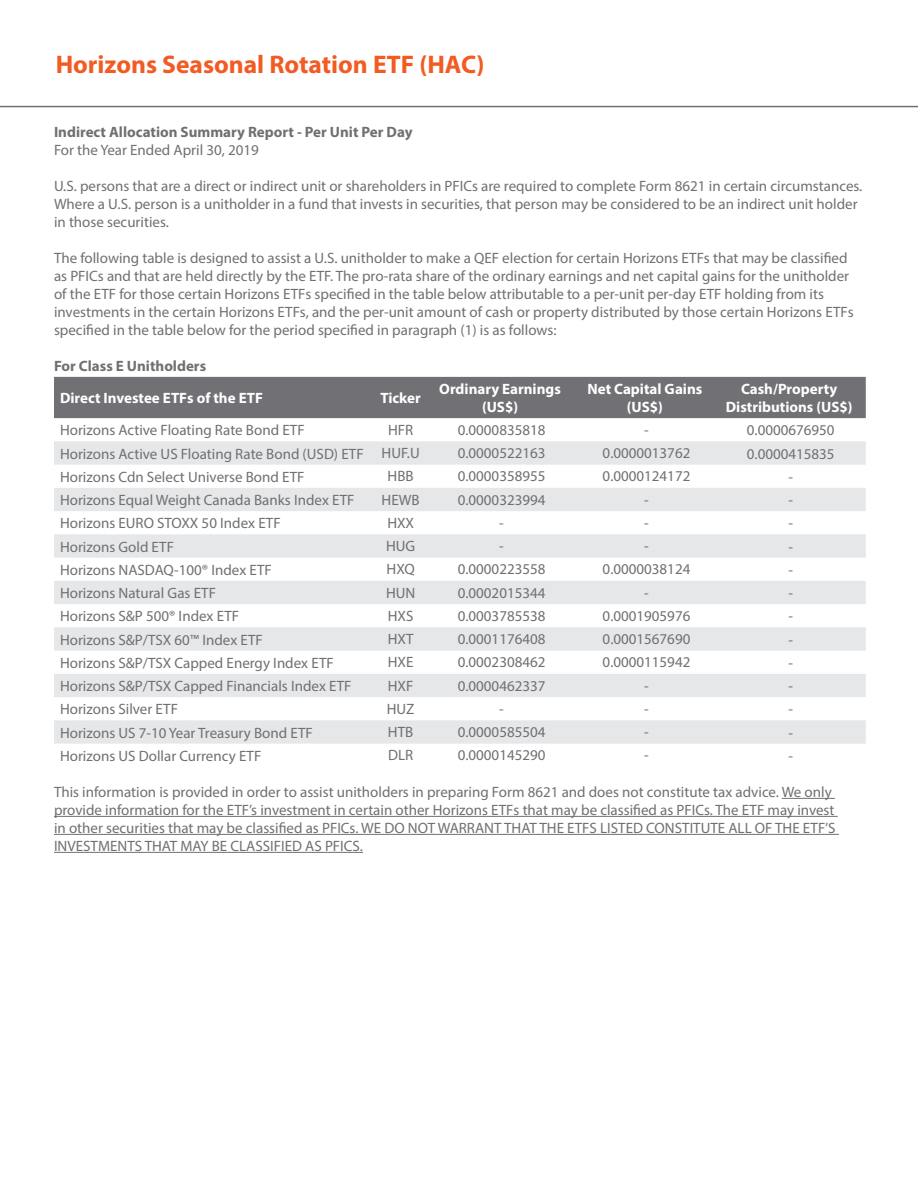
<style>
.page{position:relative;width:918px;height:1188px;background:#fff}
.page>*{position:absolute;margin:0;border:0;box-sizing:border-box;transform-origin:0 0}
.Heading2{font:700 25.5px "Myriad Pro";color:#f25b21}
.t1{font:15px/18px "Myriad Pro";color:#707073}
.t2{font:700 15px/18px "Myriad Pro";color:#fff;text-align:center}
.t3{font:700 15px "Myriad Pro";color:#707073}
</style>
<div class="page">
<hr style="left:0;top:106px;width:918px;height:1px;background:#717074">
<hr style="left:782px;top:798px;width:53px;height:1px;background:#707073">
<hr style="left:54px;top:816px;width:784px;height:1px;background:#707073">
<hr style="left:54px;top:834px;width:785px;height:1px;background:#707073">
<hr style="left:54px;top:852px;width:309px;height:1px;background:#707073">
<div style="left:54px;top:377px;width:812px;height:41px;background:#717074"></div>
<svg style="left:54px;top:441px;width:812px;height:303px;fill:#e6e7e9"></svg>
<p class="Heading2" style="left:56px;top:47px;width:430px">Horizons Seasonal Rotation ETF (HAC)</p>
<p class="t3" style="left:54px;top:122px;width:360px">Indirect Allocation Summary Report - Per Unit Per Day</p>
<p class="t1" style="left:54px;top:141px;width:206px">For the Year Ended April 30, 2019</p>
<p class="t1" style="left:54px;top:177px;width:810px">U.S. persons that are a direct or indirect unit or shareholders in PFICs are required to complete Form 8621 in certain circumstances.<br>Where a U.S. person is a unitholder in a fund that invests in securities, that person may be considered to be an indirect unit holder in those securities.</p>
<p class="t1" style="left:54px;top:249px;width:801px">The following table is designed to assist a U.S. unitholder to make a QEF election for certain Horizons ETFs that may be classified as PFICs and that are held directly by the ETF. The pro-rata share of the ordinary earnings and net capital gains for the unitholder of the ETF for those certain Horizons ETFs specified in the table below attributable to a per-unit per-day ETF holding from its investments in the certain Horizons ETFs, and the per-unit amount of cash or property distributed by those certain Horizons ETFs specified in the table below for the period specified in paragraph (1) is as follows:</p>
<p class="t3" style="left:54px;top:356px;width:154px">For Class E Unitholders</p>
<p class="t2" style="left:60px;top:389px;width:204px">Direct Investee ETFs of the ETF</p>
<p class="t2" style="left:381px;top:389px;width:42px">Ticker</p>
<p class="t2" style="left:439px;top:380px;width:123px">Ordinary Earnings (US$)</p>
<p class="t2" style="left:588px;top:380px;width:116px">Net Capital Gains (US$)</p>
<p class="t2" style="left:726px;top:380px;width:128px">Cash/Property<br>Distributions (US$)</p>
<p class="t1" style="left:60px;top:421px;width:246px">Horizons Active Floating Rate Bond ETF</p>
<p class="t1" style="left:388px;top:421px;width:27px">HFR</p>
<p class="t1" style="left:458px;top:421px;width:89px">0.0000835818</p>
<p class="t1" style="left:644px;top:421px;width:6px">-</p>
<p class="t1" style="left:747px;top:421px;width:89px">0.0000676950</p>
<p class="t1" style="left:60px;top:444px;width:305px">Horizons Active US Floating Rate Bond (USD) ETF</p>
<p class="t1" style="left:382px;top:444px;width:40px">HUF.U</p>
<p class="t1" style="left:458px;top:444px;width:89px">0.0000522163</p>
<p class="t1" style="left:603px;top:444px;width:89px">0.0000013762</p>
<p class="t1" style="left:747px;top:444px;width:89px">0.0000415835</p>
<p class="t1" style="left:60px;top:468px;width:246px">Horizons Cdn Select Universe Bond ETF</p>
<p class="t1" style="left:388px;top:467px;width:28px">HBB</p>
<p class="t1" style="left:458px;top:467px;width:89px">0.0000358955</p>
<p class="t1" style="left:603px;top:467px;width:89px">0.0000124172</p>
<p class="t1" style="left:788px;top:468px;width:6px">-</p>
<p class="t1" style="left:60px;top:491px;width:296px">Horizons Equal Weight Canada Banks Index ETF</p>
<p class="t1" style="left:382px;top:490px;width:40px">HEWB</p>
<p class="t1" style="left:458px;top:490px;width:89px">0.0000323994</p>
<p class="t1" style="left:644px;top:490px;width:6px">-</p>
<p class="t1" style="left:788px;top:491px;width:6px">-</p>
<p class="t1" style="left:60px;top:514px;width:222px">Horizons EURO STOXX 50 Index ETF</p>
<p class="t1" style="left:387px;top:514px;width:28px">HXX</p>
<p class="t1" style="left:499px;top:514px;width:6px">-</p>
<p class="t1" style="left:644px;top:514px;width:6px">-</p>
<p class="t1" style="left:60px;top:537px;width:116px">Horizons Gold ETF</p>
<p class="t1" style="left:386px;top:537px;width:31px">HUG</p>
<p class="t1" style="left:499px;top:537px;width:6px">-</p>
<p class="t1" style="left:644px;top:537px;width:6px">-</p>
<p class="t1" style="left:788px;top:514px;width:6px">-</p>
<p class="t1" style="left:788px;top:537px;width:6px">-</p>
<p class="t1" style="left:60px;top:561px;width:213px">Horizons NASDAQ-100® Index ETF</p>
<p class="t1" style="left:387px;top:560px;width:30px">HXQ</p>
<p class="t1" style="left:458px;top:560px;width:89px">0.0000223558</p>
<p class="t1" style="left:603px;top:560px;width:89px">0.0000038124</p>
<p class="t1" style="left:788px;top:561px;width:6px">-</p>
<p class="t1" style="left:60px;top:584px;width:158px">Horizons Natural Gas ETF</p>
<p class="t1" style="left:386px;top:583px;width:31px">HUN</p>
<p class="t1" style="left:458px;top:583px;width:89px">0.0002015344</p>
<p class="t1" style="left:644px;top:583px;width:6px">-</p>
<p class="t1" style="left:788px;top:584px;width:6px">-</p>
<p class="t1" style="left:60px;top:607px;width:181px">Horizons S&amp;P 500® Index ETF</p>
<p class="t1" style="left:388px;top:607px;width:27px">HXS</p>
<p class="t1" style="left:458px;top:607px;width:89px">0.0003785538</p>
<p class="t1" style="left:603px;top:607px;width:89px">0.0001905976</p>
<p class="t1" style="left:788px;top:607px;width:6px">-</p>
<p class="t1" style="left:60px;top:630px;width:204px">Horizons S&amp;P/TSX 60™ Index ETF</p>
<p class="t1" style="left:388px;top:630px;width:27px">HXT</p>
<p class="t1" style="left:458px;top:630px;width:89px">0.0001176408</p>
<p class="t1" style="left:603px;top:630px;width:89px">0.0001567690</p>
<p class="t1" style="left:788px;top:630px;width:6px">-</p>
<p class="t1" style="left:60px;top:654px;width:275px">Horizons S&amp;P/TSX Capped Energy Index ETF</p>
<p class="t1" style="left:388px;top:653px;width:27px">HXE</p>
<p class="t1" style="left:458px;top:653px;width:89px">0.0002308462</p>
<p class="t1" style="left:603px;top:653px;width:89px">0.0000115942</p>
<p class="t1" style="left:788px;top:654px;width:6px">-</p>
<p class="t1" style="left:60px;top:677px;width:293px">Horizons S&amp;P/TSX Capped Financials Index ETF</p>
<p class="t1" style="left:388px;top:676px;width:27px">HXF</p>
<p class="t1" style="left:458px;top:676px;width:89px">0.0000462337</p>
<p class="t1" style="left:644px;top:676px;width:6px">-</p>
<p class="t1" style="left:788px;top:677px;width:6px">-</p>
<p class="t1" style="left:60px;top:700px;width:119px">Horizons Silver ETF</p>
<p class="t1" style="left:387px;top:700px;width:29px">HUZ</p>
<p class="t1" style="left:499px;top:700px;width:6px">-</p>
<p class="t1" style="left:644px;top:700px;width:6px">-</p>
<p class="t1" style="left:60px;top:723px;width:254px">Horizons US 7-10 Year Treasury Bond ETF</p>
<p class="t1" style="left:388px;top:723px;width:27px">HTB</p>
<p class="t1" style="left:458px;top:723px;width:89px">0.0000585504</p>
<p class="t1" style="left:644px;top:723px;width:6px">-</p>
<p class="t1" style="left:788px;top:700px;width:6px">-</p>
<p class="t1" style="left:788px;top:723px;width:6px">-</p>
<p class="t1" style="left:60px;top:747px;width:203px">Horizons US Dollar Currency ETF</p>
<p class="t1" style="left:388px;top:746px;width:27px">DLR</p>
<p class="t1" style="left:458px;top:746px;width:89px">0.0000145290</p>
<p class="t1" style="left:644px;top:746px;width:6px">-</p>
<p class="t1" style="left:788px;top:747px;width:6px">-</p>
<p class="t1" style="left:54px;top:783px;width:783px">This information is provided in order to assist unitholders in preparing Form 8621 and does not constitute tax advice. We only provide information for the ETF’s investment in certain other Horizons ETFs that may be classified as PFICs. The ETF may invest in other securities that may be classified as PFICs. WE DO NOT WARRANT THAT THE ETFS LISTED CONSTITUTE ALL OF THE ETF’S INVESTMENTS THAT MAY BE CLASSIFIED AS PFICS.</p>
</div>
